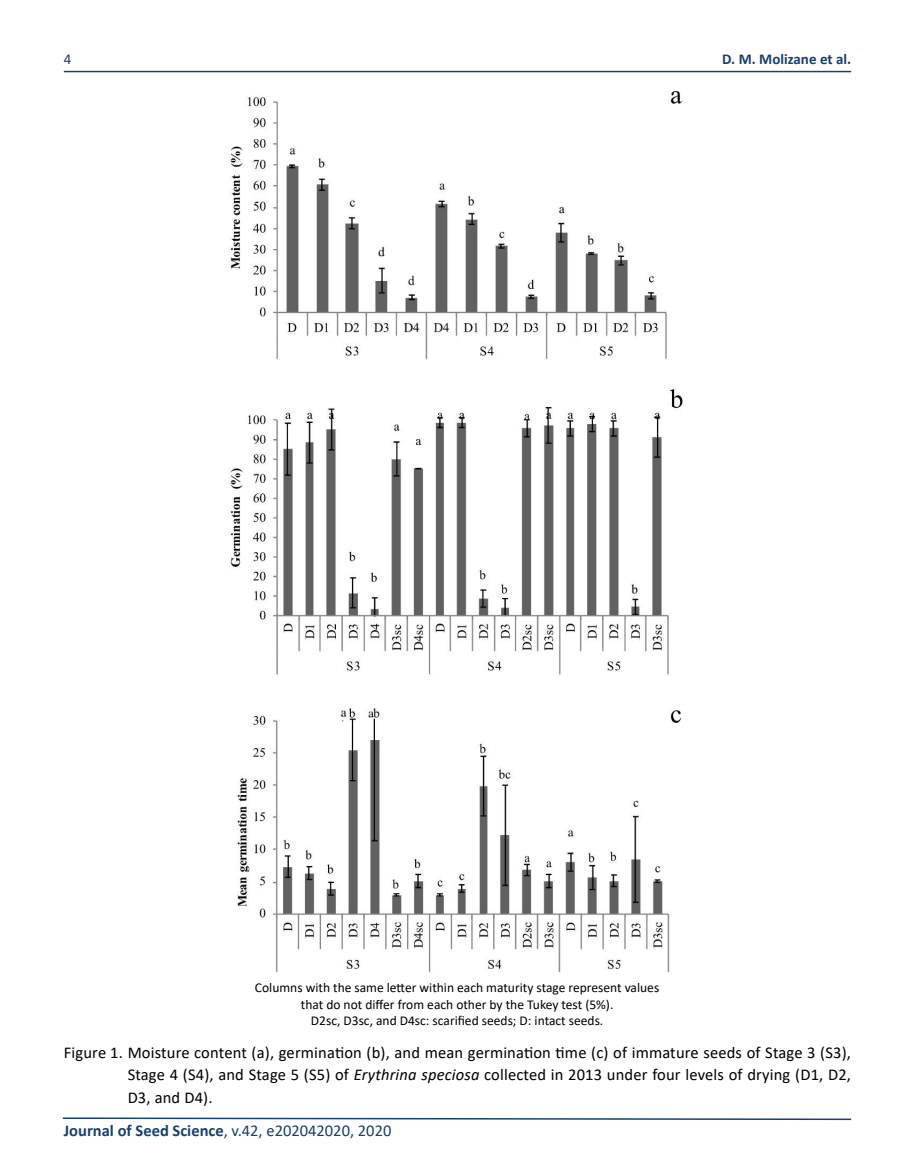
<style>
.page{position:relative;width:915px;height:1170px;background:#fff}
.page>*{position:absolute;margin:0;border:0;box-sizing:border-box;transform-origin:0 0}
.t1{font:16.5px/22.5px "Calibri";letter-spacing:.01em;color:#000;text-align:justify}
.t2{font:16.5px "Calibri";color:#173f70}
.t3{font:700 15px "Calibri";color:#173f70}
.t4{font:15px "Calibri";color:#173f70}
.t5{font:13.5px/16.5px "Calibri";color:#000;text-align:center}
.s1{font-style:italic}
.s2{font-weight:700}
</style>
<div class="page">
<img style="left:228px;top:91px;width:455px;height:882px">
<svg style="left:62px;top:1117px;width:790px;height:3px"></svg>
<hr style="left:64px;top:71px;width:786px;height:1px;background:#173f70">
<p class="t4" style="left:64px;top:48px;width:9px">4</p>
<p class="t3" style="left:722px;top:48px;width:130px">D. M. Molizane et al.</p>
<p class="t5" style="left:255px;top:979px;width:405px">Columns with the same letter within each maturity stage represent values that do not differ from each other by the Tukey test (5%).<br>D2sc, D3sc, and D4sc: scarified seeds; D: intact seeds.</p>
<p class="t1" style="left:128px;top:1040px;width:724px;text-indent:-64px">Figure 1. Moisture content (a), germination (b), and mean germination time (c) of immature seeds of Stage 3 (S3), Stage 4 (S4), and Stage 5 (S5) of <span class="s1">Erythrina speciosa</span> collected in 2013 under four levels of drying (D1, D2, D3, and D4).</p>
<p class="t2" style="left:64px;top:1118px;width:329px"><span class="s2">Journal of Seed Science</span>, v.42, e202042020, 2020</p>
</div>
